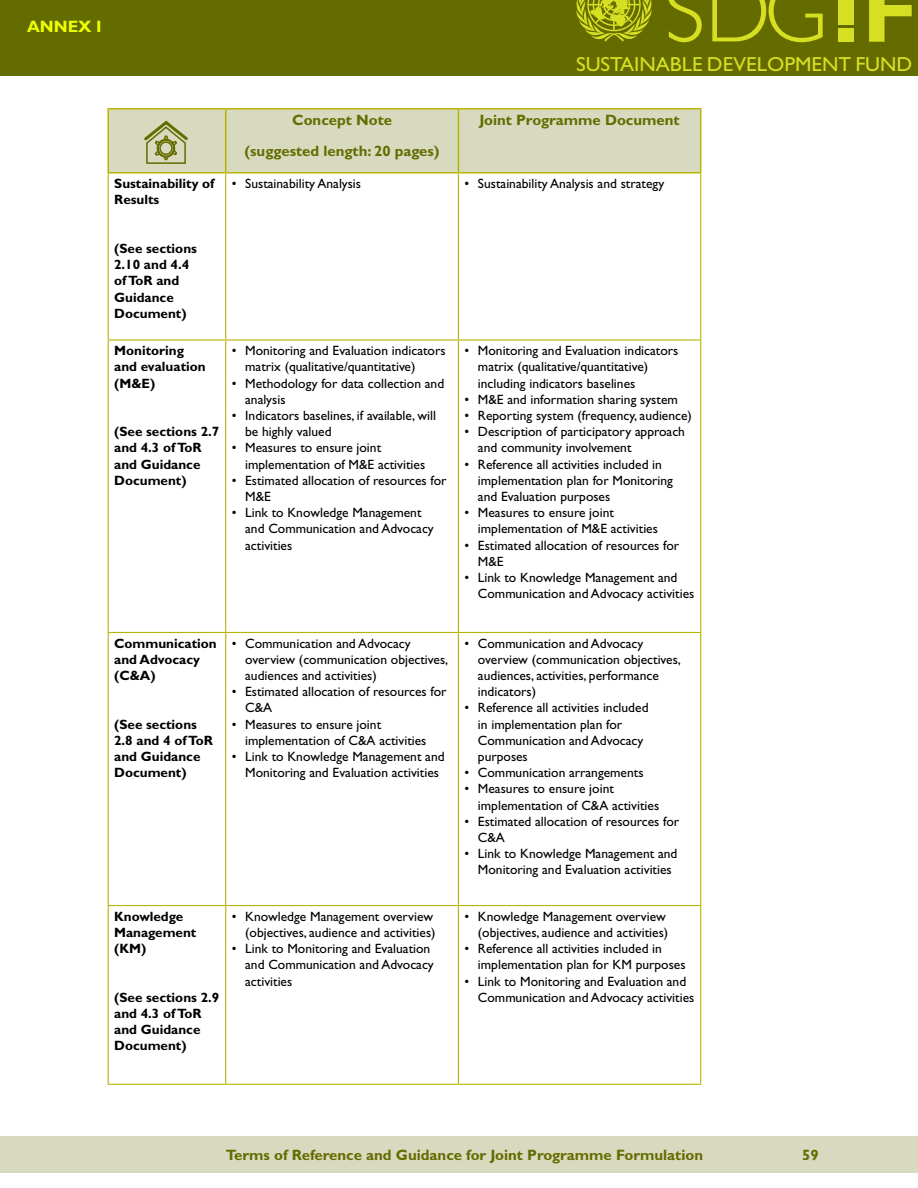
<style>
.page{position:relative;width:918px;height:1188px;background:#fff}
.page>*{position:absolute;margin:0;border:0;box-sizing:border-box;transform-origin:0 0}
.t1{font:300 89.85px "Gill Sans Std";color:#d7df23}
.t2{font:20.4px "Gill Sans Std";color:#d7df23}
.t3{font:700 16.5px "Gill Sans Std";color:#edff05}
.t4{font:700 15px/31.5px "Gill Sans Std";color:#646c00;text-align:center}
.t5{font:13.5px/16.2px "Gill Sans Std";color:#000}
.t6{font:700 13.5px/16.2px "Gill Sans Std";color:#000}
.s1{font-weight:700;font-size:90.75px}
</style>
<div class="page">
<div style="left:0;top:0;width:918px;height:76px;background:#646c00"></div>
<div style="left:0;top:1136px;width:918px;height:37px;background:#d8dabf"></div>
<div style="left:838px;top:0;width:15px;height:25px;background:#d7df23"></div>
<div style="left:838px;top:29px;width:15px;height:13px;background:#d7df23"></div>
<svg style="left:576px;top:0;width:76px;height:42px"></svg>
<hr style="left:225px;top:174px;width:1px;height:165px;background:#b8b308">
<hr style="left:458px;top:174px;width:1px;height:165px;background:#b8b308">
<hr style="left:225px;top:341px;width:1px;height:291px;background:#b8b308">
<hr style="left:458px;top:341px;width:1px;height:291px;background:#b8b308">
<hr style="left:108px;top:632px;width:118px;height:1px;background:#b8b308">
<hr style="left:226px;top:632px;width:232px;height:1px;background:#b8b308">
<hr style="left:225px;top:633px;width:1px;height:272px;background:#b8b308">
<hr style="left:458px;top:632px;width:243px;height:1px;background:#b8b308">
<hr style="left:458px;top:633px;width:1px;height:272px;background:#b8b308">
<hr style="left:108px;top:905px;width:118px;height:1px;background:#b8b308">
<hr style="left:226px;top:905px;width:232px;height:1px;background:#b8b308">
<hr style="left:225px;top:906px;width:1px;height:178px;background:#b8b308">
<hr style="left:458px;top:905px;width:243px;height:1px;background:#b8b308">
<hr style="left:458px;top:906px;width:1px;height:178px;background:#b8b308">
<hr style="left:108px;top:1084px;width:118px;height:1px;background:#b8b308">
<hr style="left:226px;top:1084px;width:232px;height:1px;background:#b8b308">
<hr style="left:458px;top:1084px;width:243px;height:1px;background:#b8b308">
<hr style="left:107px;top:108px;width:119px;height:2px;background:#b8b308">
<hr style="left:107px;top:110px;width:2px;height:62px;background:#b8b308">
<hr style="left:226px;top:108px;width:232px;height:2px;background:#b8b308">
<hr style="left:458px;top:108px;width:243px;height:2px;background:#b8b308">
<hr style="left:107px;top:172px;width:119px;height:2px;background:#b8b308">
<hr style="left:226px;top:172px;width:232px;height:2px;background:#b8b308">
<hr style="left:458px;top:172px;width:243px;height:2px;background:#b8b308">
<hr style="left:108px;top:174px;width:1px;height:165px;background:#b8b308">
<hr style="left:700px;top:174px;width:1px;height:165px;background:#b8b308">
<hr style="left:108px;top:339px;width:118px;height:2px;background:#b8b308">
<hr style="left:108px;top:341px;width:1px;height:291px;background:#b8b308">
<hr style="left:226px;top:339px;width:232px;height:2px;background:#b8b308">
<hr style="left:458px;top:339px;width:243px;height:2px;background:#b8b308">
<hr style="left:700px;top:341px;width:1px;height:291px;background:#b8b308">
<hr style="left:108px;top:633px;width:1px;height:272px;background:#b8b308">
<hr style="left:700px;top:633px;width:1px;height:272px;background:#b8b308">
<hr style="left:108px;top:906px;width:1px;height:178px;background:#b8b308">
<hr style="left:700px;top:906px;width:1px;height:178px;background:#b8b308">
<div style="left:108px;top:109px;width:593px;height:64px;background:#d8dabf"></div>
<p class="t3" style="left:27px;top:17px;width:76px">ANNEX I</p>
<p class="t1" style="left:664px;top:-39px;width:254px">SDG <span class="s1">F</span></p>
<p class="t2" style="left:576px;top:53px;width:338px">SUSTAINABLE DEVELOPMENT FUND</p>
<p class="t6" style="left:114px;top:176px;width:102px">Sustainability of<br>Results</p>
<p class="t6" style="left:114px;top:240px;width:84px">(See sections<br>2.10 and 4.4 of ToR and<br>Guidance<br>Document)</p>
<p class="t6" style="left:114px;top:343px;width:93px">Monitoring and evaluation (M&amp;E)</p>
<p class="t6" style="left:114px;top:424px;width:107px">(See sections 2.7 and 4.3 of ToR and Guidance<br>Document)</p>
<p class="t4" style="left:244px;top:104px;width:197px">Concept Note<br>(suggested length: 20 pages)</p>
<p class="t4" style="left:479px;top:104px;width:202px">Joint Programme Document</p>
<p class="t5" style="left:232px;top:176px;width:131px">• Sustainability Analysis</p>
<p class="t5" style="left:464px;top:176px;width:202px">• Sustainability Analysis and strategy</p>
<p class="t5" style="left:245px;top:343px;width:202px;text-indent:-14px">• Monitoring and Evaluation indicators matrix (qualitative/quantitative)</p>
<p class="t5" style="left:245px;top:375px;width:201px;text-indent:-14px">• Methodology for data collection and analysis</p>
<p class="t5" style="left:245px;top:407px;width:192px;text-indent:-14px">• Indicators baselines, if available, will be highly valued</p>
<p class="t5" style="left:245px;top:440px;width:182px;text-indent:-14px">• Measures to ensure joint implementation of M&amp;E activities</p>
<p class="t5" style="left:245px;top:472px;width:203px;text-indent:-14px">• Estimated allocation of resources for<br>M&amp;E</p>
<p class="t5" style="left:245px;top:505px;width:190px;text-indent:-14px">• Link to Knowledge Management and Communication and Advocacy activities</p>
<p class="t5" style="left:478px;top:343px;width:202px;text-indent:-14px">• Monitoring and Evaluation indicators matrix (qualitative/quantitative) including indicators baselines</p>
<p class="t5" style="left:464px;top:391px;width:215px">• M&amp;E and information sharing system</p>
<p class="t5" style="left:464px;top:407px;width:229px">• Reporting system (frequency, audience)</p>
<p class="t5" style="left:478px;top:424px;width:209px;text-indent:-14px">• Description of participatory approach and community involvement</p>
<p class="t5" style="left:478px;top:456px;width:197px;text-indent:-14px">• Reference all activities included in implementation plan for Monitoring and Evaluation purposes</p>
<p class="t5" style="left:478px;top:505px;width:182px;text-indent:-14px">• Measures to ensure joint implementation of M&amp;E activities</p>
<p class="t5" style="left:478px;top:537px;width:203px;text-indent:-14px">• Estimated allocation of resources for<br>M&amp;E</p>
<p class="t5" style="left:478px;top:569px;width:218px;text-indent:-14px">• Link to Knowledge Management and<br>Communication and Advocacy activities</p>
<p class="t6" style="left:114px;top:635px;width:104px">Communication and Advocacy (C&amp;A)</p>
<p class="t6" style="left:114px;top:716px;width:100px">(See sections<br>2.8 and 4 of ToR and Guidance<br>Document)</p>
<p class="t5" style="left:245px;top:635px;width:204px;text-indent:-14px">• Communication and Advocacy overview (communication objectives, audiences and activities)</p>
<p class="t5" style="left:245px;top:684px;width:203px;text-indent:-14px">• Estimated allocation of resources for<br>C&amp;A</p>
<p class="t5" style="left:245px;top:716px;width:183px;text-indent:-14px">• Measures to ensure joint implementation of C&amp;A activities</p>
<p class="t5" style="left:232px;top:749px;width:214px;text-align:center">• Link to Knowledge Management and<br>Monitoring and Evaluation activities</p>
<p class="t6" style="left:114px;top:908px;width:84px">Knowledge<br>Management (KM)</p>
<p class="t6" style="left:114px;top:989px;width:107px">(See sections 2.9 and 4.3 of ToR and Guidance<br>Document)</p>
<p class="t5" style="left:232px;top:908px;width:205px;text-align:right">• Knowledge Management overview (objectives, audience and activities)</p>
<p class="t5" style="left:245px;top:941px;width:190px;text-indent:-14px">• Link to Monitoring and Evaluation and Communication and Advocacy activities</p>
<p class="t5" style="left:478px;top:635px;width:204px;text-indent:-14px">• Communication and Advocacy overview (communication objectives, audiences, activities, performance indicators)</p>
<p class="t5" style="left:478px;top:700px;width:172px;text-indent:-14px">• Reference all activities included in implementation plan for<br>Communication and Advocacy purposes</p>
<p class="t5" style="left:464px;top:765px;width:181px">• Communication arrangements</p>
<p class="t5" style="left:478px;top:781px;width:183px;text-indent:-14px">• Measures to ensure joint implementation of C&amp;A activities</p>
<p class="t5" style="left:478px;top:813px;width:203px;text-indent:-14px">• Estimated allocation of resources for<br>C&amp;A</p>
<p class="t5" style="left:464px;top:846px;width:214px;text-align:center">• Link to Knowledge Management and<br>Monitoring and Evaluation activities</p>
<p class="t5" style="left:464px;top:908px;width:205px;text-align:right">• Knowledge Management overview (objectives, audience and activities)</p>
<p class="t5" style="left:478px;top:941px;width:209px;text-indent:-14px">• Reference all activities included in implementation plan for KM purposes</p>
<p class="t5" style="left:478px;top:973px;width:218px;text-indent:-14px">• Link to Monitoring and Evaluation and<br>Communication and Advocacy activities</p>
<p class="t4" style="left:226px;top:1139px;width:479px">Terms of Reference and Guidance for Joint Programme Formulation</p>
<p class="t4" style="left:802px;top:1139px;width:18px">59</p>
</div>
